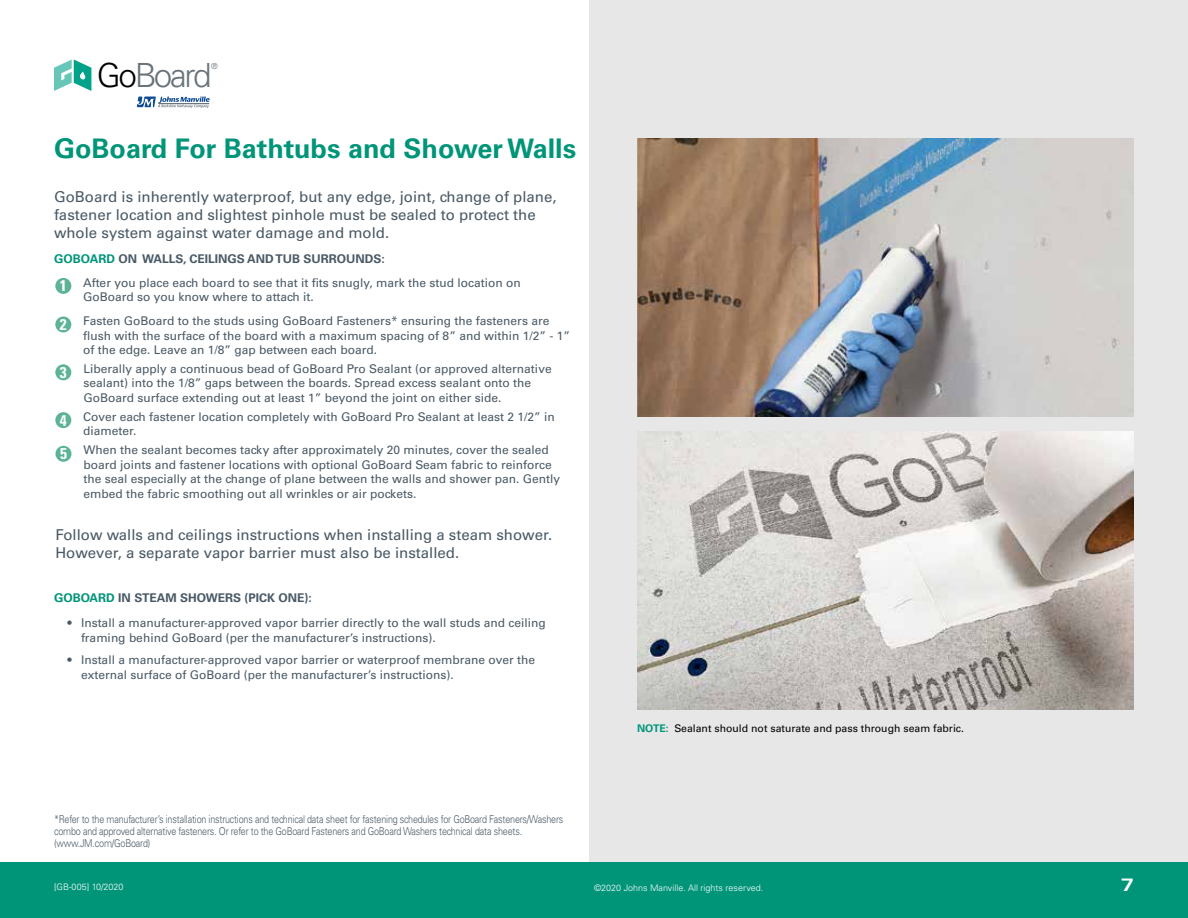
<style>
.page{position:relative;width:1188px;height:918px;background:#fff}
.page>*{position:absolute;margin:0;border:0;box-sizing:border-box;transform-origin:0 0}
.t1{font:300 33.3px "Univers LT Std";letter-spacing:-.07em;color:#68737a}
.t2{font:700 27px "Univers LT Std";color:#009579}
.t3{font:700 expanded 18px "Univers LT Std";color:#fff}
.t4{font:700 condensed 15.6px "Univers LT Std";color:#fff}
.t5{font:15px/18px "Univers LT Std";color:#495965}
.t6{font:12px/14.4px "Univers LT Std";color:#495965}
.t7{font:700 12px "Univers LT Std";color:#495965}
.t8{font:300 10.8px/12px "Univers LT Std";letter-spacing:-.02em;color:#495965;scale:.83 1}
.t9{font:10.5px "Univers LT Std";color:#000}
.t10{font:300 9px "Univers LT Std";color:#fff}
.t11{font:300 8.25px "Univers LT Std";color:#68737a}
.s1{color:#000}
.s2{font-weight:700;color:#009579}
.s3{font-weight:700}
.s4{font-weight:700;font-stretch:condensed;font-size:15.6px;color:#fff}
.s5{color:#009579}
</style>
<div class="page">
<div style="left:590px;top:0;width:598px;height:918px;background:#e7e7e7"></div>
<div style="left:0;top:863px;width:1188px;height:55px;background:#009579"></div>
<svg style="left:54px;top:60px;width:37px;height:31px"></svg>
<svg style="left:137px;top:97px;width:73px;height:11px"></svg>
<hr style="left:158px;top:103px;width:51px;height:1px;background:#68737a">
<div style="left:55px;top:278px;width:16px;height:16px;background:#5cb397;border-radius:50%"></div>
<div style="left:55px;top:317px;width:16px;height:15px;background:#5cb397;border-radius:50%"></div>
<div style="left:55px;top:364px;width:16px;height:16px;background:#5cb397;border-radius:50%"></div>
<div style="left:55px;top:412px;width:16px;height:16px;background:#5cb397;border-radius:50%"></div>
<div style="left:56px;top:446px;width:15px;height:16px;background:#5cb397;border-radius:50%"></div>
<img style="left:637px;top:138px;width:497px;height:278px">
<img style="left:638px;top:431px;width:496px;height:278px">
<h1 class="t1" style="left:97px;top:55px;width:116px"><span class="s1">Go</span>Board</h1>
<p class="t11" style="left:211px;top:61px;width:8px">®</p>
<h2 class="t2" style="left:54px;top:132px;width:524px">GoBoard For Bathtubs and Shower Walls</h2>
<p class="t5" style="left:54px;top:188px;width:504px">GoBoard is inherently waterproof, but any edge, joint, change of plane, fastener location and slightest pinhole must be sealed to protect the whole system against water damage and mold.</p>
<p class="t6" style="left:83px;top:247px;width:439px;line-height:23.5px;text-indent:-29px"><span class="s2">GOBOARD</span> <span class="s3">ON WALLS, CEILINGS AND TUB SURROUNDS:<br></span>After you place each board to see that it fits snugly, mark the stud location on</p>
<p class="t6" style="left:83px;top:290px;width:232px">GoBoard so you know where to attach it.</p>
<h3 class="t4" style="left:60px;top:276px;width:8px">1</h3>
<p class="t6" style="left:83px;top:314px;width:488px;text-indent:-23px"><span class="s4">2</span> Fasten GoBoard to the studs using GoBoard Fasteners* ensuring the fasteners are flush with the surface of the board with a maximum spacing of 8” and within 1/2” - 1” of the edge. Leave an 1/8” gap between each board.</p>
<h3 class="t4" style="left:60px;top:363px;width:8px">3</h3>
<p class="t6" style="left:83px;top:409px;width:473px;text-indent:-23px"><span class="s4">4</span> Cover each fastener location completely with GoBoard Pro Sealant at least 2 1/2” in diameter.</p>
<p class="t6" style="left:83px;top:362px;width:470px">Liberally apply a continuous bead of GoBoard Pro Sealant (or approved alternative sealant) into the 1/8” gaps between the boards. Spread excess sealant onto the<br>GoBoard surface extending out at least 1” beyond the joint on either side.</p>
<p class="t6" style="left:83px;top:443px;width:478px;text-indent:-23px"><span class="s4">5</span> When the sealant becomes tacky after approximately 20 minutes, cover the sealed board joints and fastener locations with optional GoBoard Seam fabric to reinforce the seal especially at the change of plane between the walls and shower pan. Gently embed the fabric smoothing out all wrinkles or air pockets.</p>
<p class="t5" style="left:55px;top:526px;width:498px">Follow walls and ceilings instructions when installing a steam shower.<br>However, a separate vapor barrier must also be installed.</p>
<p class="t7" style="left:54px;top:591px;width:259px"><span class="s5">GOBOARD</span> IN STEAM SHOWERS (PICK ONE):</p>
<p class="t6" style="left:81px;top:615px;width:466px;line-height:15px;text-indent:-14px">• Install a manufacturer-approved vapor barrier directly to the wall studs and ceiling framing behind GoBoard (per the manufacturer’s instructions).</p>
<p class="t6" style="left:81px;top:652px;width:456px;line-height:15px;text-indent:-14px">• Install a manufacturer-approved vapor barrier or waterproof membrane over the external surface of GoBoard (per the manufacturer’s instructions).</p>
<p class="t8" style="left:54px;top:813px;width:615px">*Refer to the manufacturer’s installation instructions and technical data sheet for fastening schedules for GoBoard Fasteners/Washers combo and approved alternative fasteners. Or refer to the GoBoard Fasteners and GoBoard Washers technical data sheets. (www.JM.com/GoBoard)</p>
<p class="t9" style="left:637px;top:722px;width:328px"><span class="s2">NOTE:</span> Sealant should not saturate and pass through seam fabric.</p>
<p class="t10" style="left:54px;top:881px;width:71px">[GB-005] 10/2020</p>
<p class="t10" style="left:594px;top:882px;width:171px">©2020 Johns Manville. All rights reserved.</p>
<h3 class="t3" style="left:1121px;top:875px;width:15px">7</h3>
</div>
